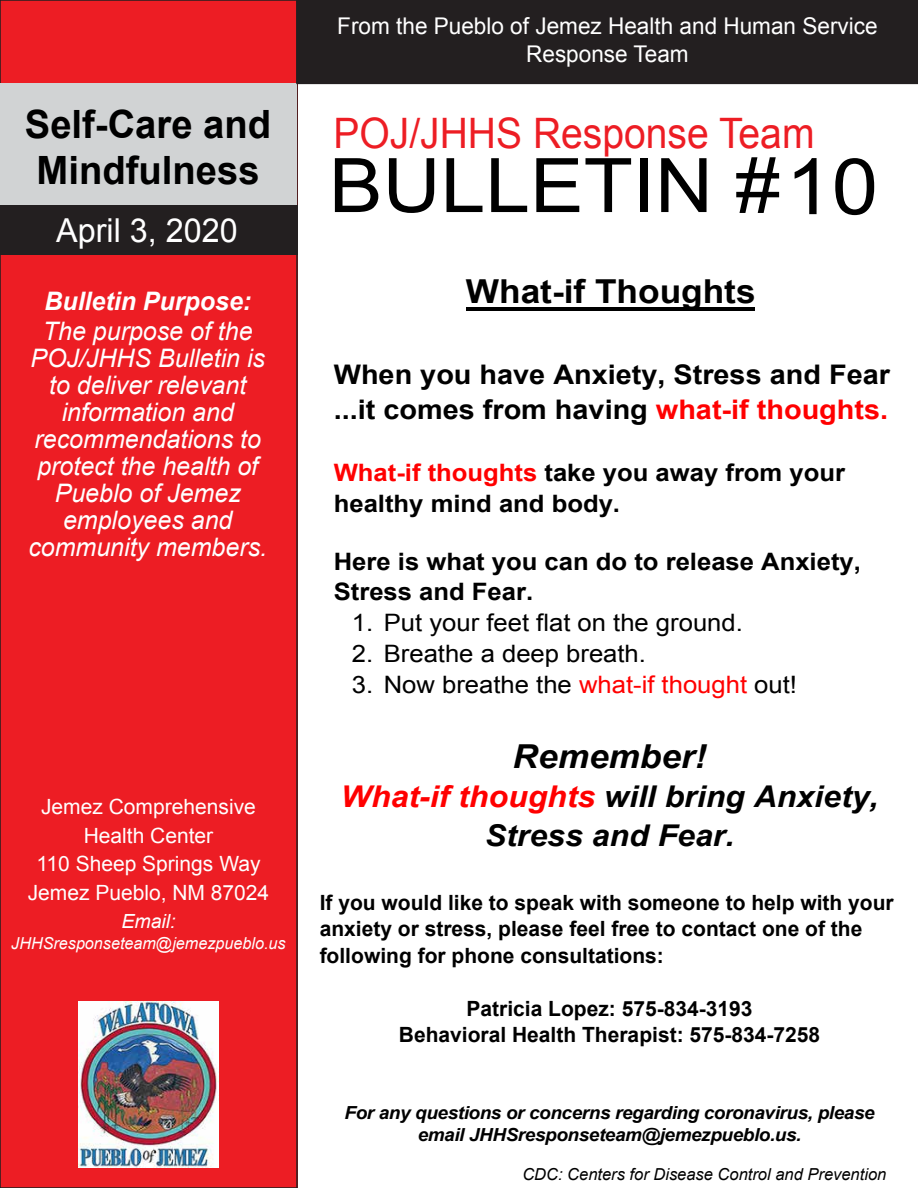
<style>
.page{position:relative;width:918px;height:1188px;background:#fff}
.page>*{position:absolute;margin:0;border:0;box-sizing:border-box;transform-origin:0 0}
.t1{font:78px "Arial";color:#000;scale:1.07 1}
.t2{font:75.3px "Arial";color:#000;scale:1.07 1}
.t3{font:42px "Arial";color:#ed1d24;scale:.93 1}
.t4{font:700 39px/45.9px "Arial";color:#000;text-align:center}
.t5{font:700 33px "Arial";color:#000;scale:1.07 1}
.t6{font:33px "Arial";color:#fff}
.t7{font:italic 700 33px "Arial";color:#000;scale:1.07 1}
.t8{font:italic 700 30px/38.4px "Arial";color:#000;text-align:center;scale:1.07 1}
.t9{font:700 27px/34.7px "Arial";color:#000;scale:1.07 1}
.t10{font:italic 25.5px/27px "Arial";color:#fff;text-align:center}
.t11{font:italic 700 25.5px "Arial";color:#fff}
.t12{font:700 24px/30.8px "Arial";color:#000;scale:1.07 1}
.t13{font:24px "Arial";color:#000;scale:1.07 1}
.t14{font:23.1px/28.5px "Arial";color:#fff;text-align:center}
.t15{font:700 21px/26.4px "Arial";color:#000}
.t16{font:21px/28.5px "Arial";color:#fff;text-align:center}
.t17{font:italic 19.5px "Arial";color:#fff}
.t18{font:italic 700 18px/22.6px "Arial";letter-spacing:-.02em;color:#000;text-align:center;scale:1.05 1}
.t19{font:italic 16.5px "Arial";color:#000}
.t20{font:italic 16.5px "Arial";color:#fff}
.s1{color:#f00}
</style>
<div class="page">
<div style="left:0;top:0;width:297px;height:1188px;background:#ed1d24"></div>
<div style="left:0;top:0;width:298px;height:1188px;border:2px solid #231f20"></div>
<div style="left:0;top:83px;width:296px;height:122px;background:#d1d3d4"></div>
<div style="left:297px;top:0;width:621px;height:83px;background:#231f20"></div>
<div style="left:296px;top:0;width:622px;height:84px;border:2px solid #231f20"></div>
<div style="left:0;top:205px;width:297px;height:50px;background:#231f20"></div>
<img style="left:78px;top:1002px;width:141px;height:166px">
<hr style="left:466px;top:307px;width:289px;height:3px;background:#000">
<h3 class="t4" style="left:25px;top:103px;width:248px">Self-Care and<br>Mindfulness</h3>
<h3 class="t6" style="left:56px;top:209px;width:183px">April 3, 2020</h3>
<p class="t11" style="left:44px;top:284px;width:208px">Bulletin Purpose:</p>
<p class="t10" style="left:28px;top:318px;width:240px">The purpose of the<br>POJ/JHHS Bulletin is to deliver relevant information and recommendations to protect the health of<br>Pueblo of Jemez employees and community members.</p>
<p class="t16" style="left:28px;top:793px;width:243px">Jemez Comprehensive<br>Health Center<br>110 Sheep Springs Way<br>Jemez Pueblo, NM 87024</p>
<p class="t17" style="left:121px;top:909px;width:56px">Email:</p>
<p class="t20" style="left:11px;top:933px;width:276px">JHHSresponseteam@jemezpueblo.us</p>
<p class="t14" style="left:337px;top:12px;width:542px">From the Pueblo of Jemez Health and Human Service<br>Response Team</p>
<h3 class="t3" style="left:333px;top:105px;width:519px">POJ/JHHS Response Team</h3>
<h2 class="t2" style="left:329px;top:136px;width:423px">BULLETIN #</h2>
<h1 class="t1" style="left:786px;top:136px;width:88px">10</h1>
<h3 class="t5" style="left:466px;top:270px;width:272px">What-if Thoughts</h3>
<p class="t9" style="left:334px;top:358px;width:521px">When you have Anxiety, Stress and Fear ...it comes from having <span class="s1">what-if thoughts.</span></p>
<p class="t12" style="left:334px;top:458px;width:479px"><span class="s1">What-if thoughts</span> take you away from your healthy mind and body.</p>
<p class="t12" style="left:334px;top:547px;width:494px">Here is what you can do to release Anxiety,<br>Stress and Fear.</p>
<p class="t13" style="left:352px;top:607px;width:367px">1. Put your feet flat on the ground.</p>
<p class="t13" style="left:352px;top:638px;width:276px">2. Breathe a deep breath.</p>
<p class="t13" style="left:352px;top:669px;width:418px">3. Now breathe the <span class="s1">what-if thought</span> out!</p>
<h3 class="t7" style="left:513px;top:735px;width:183px">Remember!</h3>
<h3 class="t8" style="left:341px;top:779px;width:504px"><span class="s1">What-if thoughts</span> will bring Anxiety,<br>Stress and Fear.</h3>
<p class="t15" style="left:320px;top:890px;width:576px">If you would like to speak with someone to help with your anxiety or stress, please feel free to contact one of the following for phone consultations:</p>
<p class="t15" style="left:399px;top:996px;width:423px;text-align:center">Patricia Lopez: 575-834-3193<br>Behavioral Health Therapist: 575-834-7258</p>
<p class="t18" style="left:345px;top:1102px;width:506px">For any questions or concerns regarding coronavirus, please email JHHSresponseteam@jemezpueblo.us.</p>
<p class="t19" style="left:522px;top:1164px;width:366px">CDC: Centers for Disease Control and Prevention</p>
</div>
